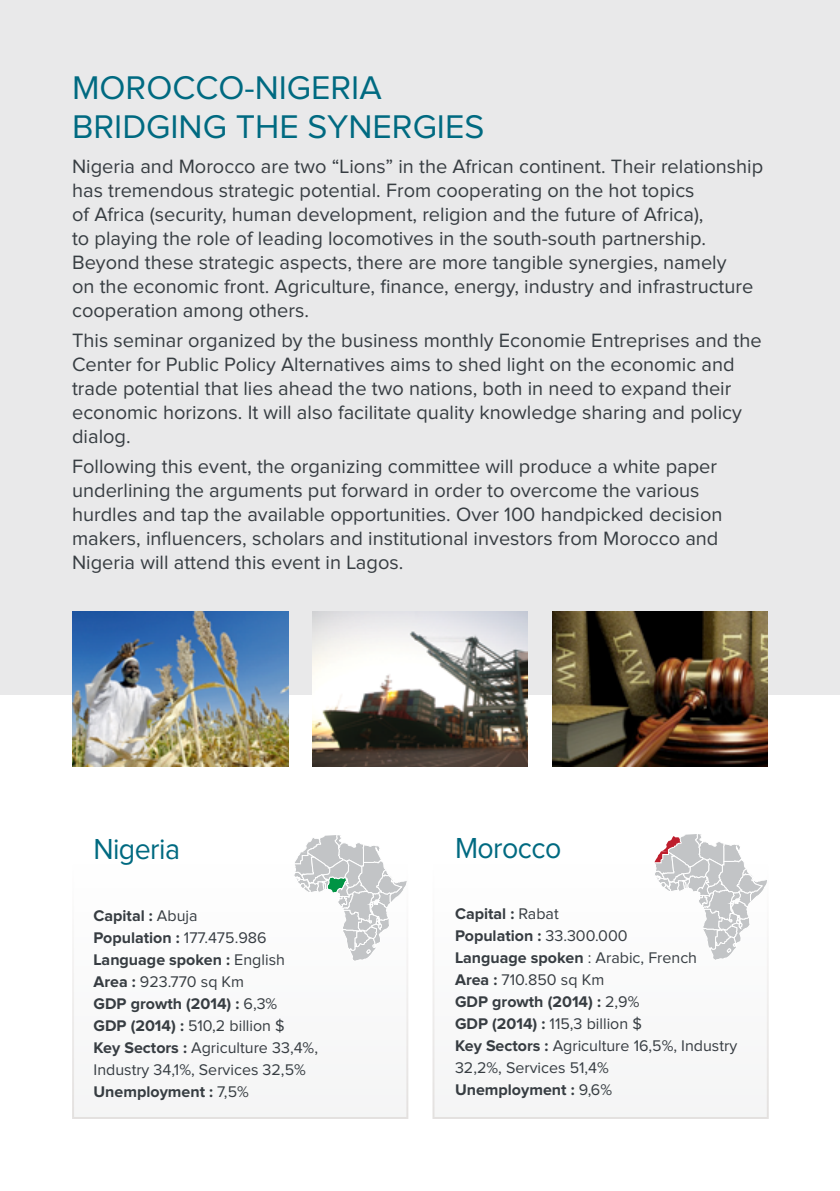
<style>
.page{position:relative;width:840px;height:1191px;background:#fff}
.page>*{position:absolute;margin:0;border:0;box-sizing:border-box;transform-origin:0 0}
.t1{font:34px/39px "Proxima Nova";color:#006a81}
.t2{font:30px "Proxima Nova";letter-spacing:-.02em;color:#006a81;scale:.95 1}
.t3{font:20px/24px "Proxima Nova";color:#373d42}
.t4{font:16px/22px "Proxima Nova";color:#373d42}
.s1{font-weight:700}
</style>
<div class="page">
<div style="left:0;top:0;width:839px;height:694px;background:#e9e9ea"></div>
<img style="left:73px;top:611px;width:215px;height:155px">
<img style="left:312px;top:611px;width:214px;height:155px">
<img style="left:552px;top:611px;width:215px;height:155px">
<div style="left:72px;top:821px;width:336px;height:298px;background:#f9fafa"></div>
<svg style="left:294px;top:834px;width:113px;height:128px"></svg>
<div style="left:432px;top:821px;width:336px;height:298px;background:#f9fafa"></div>
<svg style="left:654px;top:833px;width:113px;height:127px"></svg>
<h1 class="t1" style="left:72px;top:70px;width:413px">MOROCCO-NIGERIA<br>BRIDGING THE SYNERGIES</h1>
<p class="t3" style="left:72px;top:155px;width:692px">Nigeria and Morocco are two “Lions” in the African continent. Their relationship has tremendous strategic potential. From cooperating on the hot topics<br>of Africa (security, human development, religion and the future of Africa),<br>to playing the role of leading locomotives in the south-south partnership.<br>Beyond these strategic aspects, there are more tangible synergies, namely<br>on the economic front. Agriculture, finance, energy, industry and infrastructure cooperation among others.</p>
<p class="t3" style="left:72px;top:329px;width:690px">This seminar organized by the business monthly Economie Entreprises and the Center for Public Policy Alternatives aims to shed light on the economic and trade potential that lies ahead the two nations, both in need to expand their economic horizons. It will also facilitate quality knowledge sharing and policy dialog.</p>
<p class="t3" style="left:72px;top:455px;width:651px">Following this event, the organizing committee will produce a white paper underlining the arguments put forward in order to overcome the various hurdles and tap the available opportunities. Over 100 handpicked decision makers, influencers, scholars and institutional investors from Morocco and Nigeria will attend this event in Lagos.</p>
<h2 class="t2" style="left:93px;top:835px;width:93px">Nigeria</h2>
<p class="t4" style="left:93px;top:905px;width:226px"><span class="s1">Capital :</span> Abuja<br><span class="s1">Population :</span> 177.475.986<br><span class="s1">Language spoken :</span> English<br><span class="s1">Area :</span> 923.770 sq Km<br><span class="s1">GDP growth (2014) :</span> 6,3%<br><span class="s1">GDP (2014) :</span> 510,2 billion $<br><span class="s1">Key Sectors :</span> Agriculture 33,4%,<br>Industry 34,1%, Services 32,5%<br><span class="s1">Unemployment :</span> 7,5%</p>
<h2 class="t2" style="left:455px;top:834px;width:113px">Morocco</h2>
<p class="t4" style="left:455px;top:903px;width:283px"><span class="s1">Capital :</span> Rabat<br><span class="s1">Population :</span> 33.300.000<br><span class="s1">Language spoken</span> : Arabic, French<br><span class="s1">Area :</span> 710.850 sq Km<br><span class="s1">GDP growth (2014) :</span> 2,9%<br><span class="s1">GDP (2014) :</span> 115,3 billion $<br><span class="s1">Key Sectors :</span> Agriculture 16,5%, Industry<br>32,2%, Services 51,4%<br><span class="s1">Unemployment :</span> 9,6%</p>
</div>
